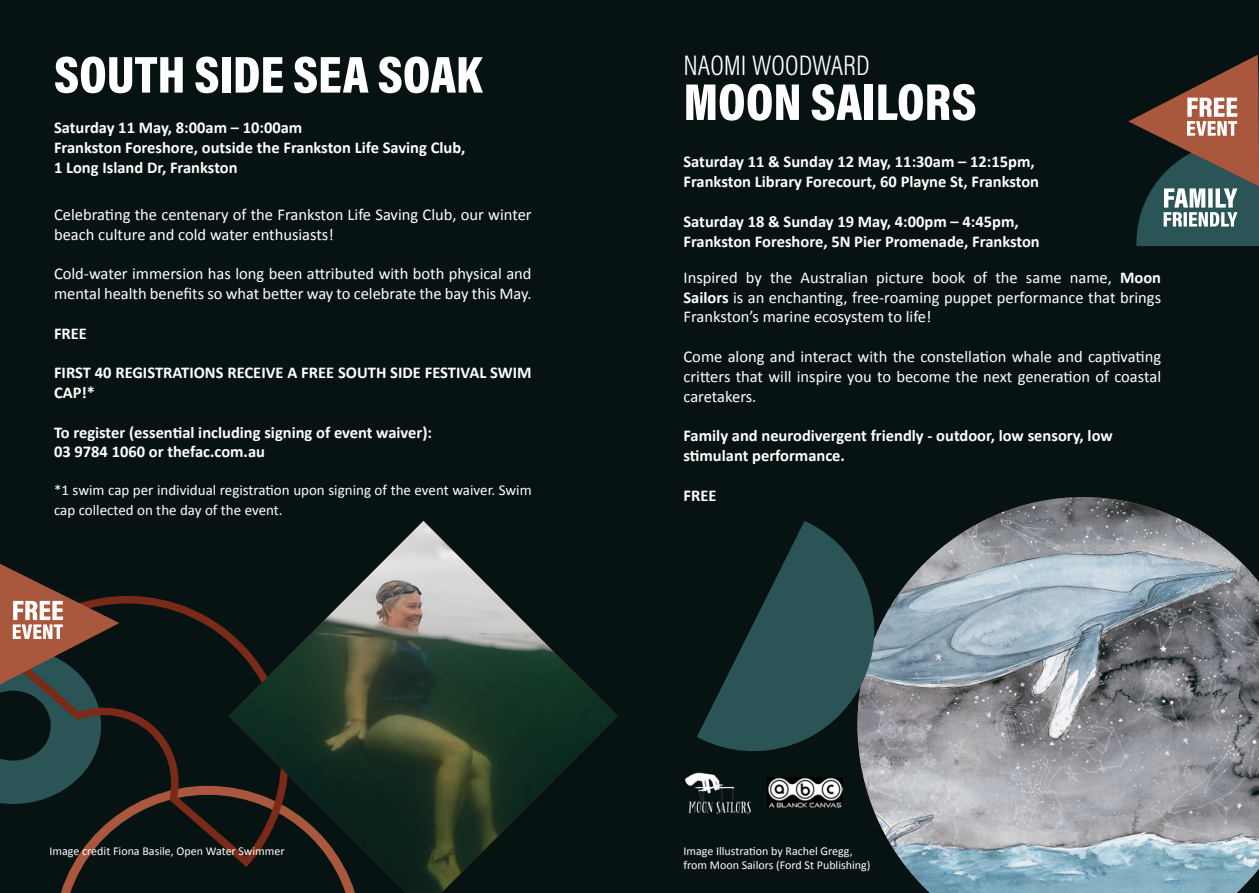
<style>
.page{position:relative;width:1259px;height:893px;background:#071212}
.page>*{position:absolute;margin:0;border:0;box-sizing:border-box;transform-origin:0 0}
.t1{font:52.5px "Acumin Variable Concept";color:#fff}
.t2{font:28.5px "Acumin Variable Concept";color:#fff}
.t3{font:16.5px/19.8px "Calibri";color:#fff;text-align:justify}
.t4{font:700 16.5px/19.8px "Calibri";color:#fff}
.t5{font:15px/19.8px "Calibri";color:#fff}
.t6{font:12px/14.4px "Calibri";color:#fff}
.s1{font-weight:700}
</style>
<div class="page">
<img style="left:861px;top:497px;width:398px;height:396px">
<svg style="left:697px;top:521px;width:194px;height:247px;fill:#2a5456"></svg>
<svg style="left:0;top:564px;width:229px;height:329px"></svg>
<img style="left:685px;top:747px;width:89px;height:67px">
<svg style="left:1128px;top:55px;width:131px;height:191px"></svg>
<img style="left:229px;top:521px;width:389px;height:372px">
<img style="left:767px;top:777px;width:75px;height:30px">
<h1 class="t1" style="left:54px;top:38px;width:430px">SOUTH SIDE SEA SOAK</h1>
<p class="t4" style="left:54px;top:117px;width:413px">Saturday 11 May, 8:00am – 10:00am<br>Frankston Foreshore, outside the Frankston Life Saving Club,<br>1 Long Island Dr, Frankston</p>
<p class="t3" style="left:54px;top:204px;width:479px">Celebrating the centenary of the Frankston Life Saving Club, our winter beach culture and cold water enthusiasts!</p>
<p class="t3" style="left:54px;top:263px;width:479px">Cold-water immersion has long been attributed with both physical and mental health benefits so what better way to celebrate the bay this May.</p>
<p class="t4" style="left:54px;top:323px;width:34px">FREE</p>
<p class="t4" style="left:54px;top:362px;width:479px">FIRST 40 REGISTRATIONS RECEIVE A FREE SOUTH SIDE FESTIVAL SWIM<br>CAP!*</p>
<p class="t4" style="left:54px;top:422px;width:380px">To register (essential including signing of event waiver):<br>03 9784 1060 or thefac.com.au</p>
<p class="t5" style="left:54px;top:480px;width:479px">*1 swim cap per individual registration upon signing of the event waiver. Swim cap collected on the day of the event.</p>
<p class="t6" style="left:50px;top:843px;width:236px">Image credit Fiona Basile, Open Water Swimmer</p>
<h2 class="t2" style="left:683px;top:45px;width:188px">NAOMI WOODWARD</h2>
<h1 class="t1" style="left:683px;top:66px;width:295px">MOON SAILORS</h1>
<p class="t4" style="left:683px;top:152px;width:357px">Saturday 11 &amp; Sunday 12 May, 11:30am – 12:15pm,<br>Frankston Library Forecourt, 60 Playne St, Frankston</p>
<p class="t4" style="left:683px;top:211px;width:358px">Saturday 18 &amp; Sunday 19 May, 4:00pm – 4:45pm,<br>Frankston Foreshore, 5N Pier Promenade, Frankston</p>
<p class="t3" style="left:683px;top:267px;width:479px">Inspired by the Australian picture book of the same name, <span class="s1">Moon Sailors</span> is an enchanting, free-roaming puppet performance that brings Frankston’s marine ecosystem to life!</p>
<p class="t3" style="left:683px;top:346px;width:479px">Come along and interact with the constellation whale and captivating critters that will inspire you to become the next generation of coastal caretakers.</p>
<p class="t4" style="left:683px;top:425px;width:431px">Family and neurodivergent friendly - outdoor, low sensory, low stimulant performance.</p>
<p class="t4" style="left:683px;top:485px;width:34px">FREE</p>
<p class="t6" style="left:683px;top:843px;width:188px">Image Illustration by Rachel Gregg, from Moon Sailors (Ford St Publishing)</p>
</div>
